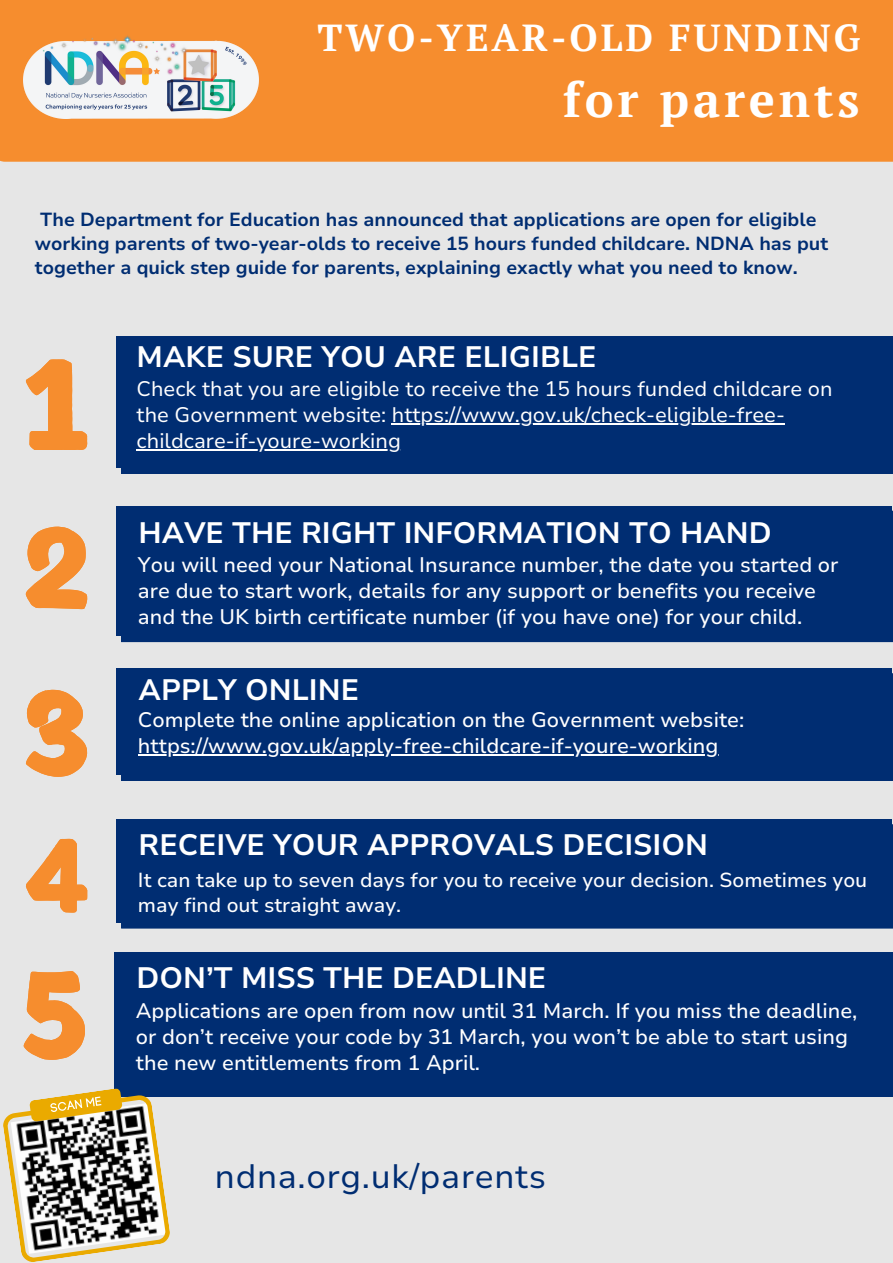
<style>
.page{position:relative;width:893px;height:1263px;background:#e6e6e6}
.page>*{position:absolute;margin:0;border:0;box-sizing:border-box;transform-origin:0 0}
.t1{font:700 48.75px "PT Serif";letter-spacing:.08em;color:#fff}
.t2{font:700 37.5px "PT Serif";letter-spacing:.08em;color:#fff}
.t3{font:33.75px "Nunito Sans 10 pt";letter-spacing:.02em;color:#002d72}
.t4{font:700 29.47px "Nunito Sans 10 pt";color:#fff}
.t5{font:500 21px/25.9px "Nunito Sans 10 pt";color:#fff}
.t6{font:21px/25.9px "Nunito Sans 10 pt";color:#fff}
.t7{font:500 20.25px/25.3px "Nunito Sans 10 pt";color:#fff}
.t8{font:700 18.9px/23.6px "Nunito Sans 10 pt";color:#002d72}
</style>
<div class="page">
<svg style="left:26px;top:359px;width:61px;height:91px"></svg>
<div style="left:171px;top:1091px;width:722px;height:6px;background:#002d72"></div>
<div style="left:114px;top:953px;width:779px;height:138px;background:#002d72"></div>
<svg style="left:26px;top:839px;width:61px;height:73px"></svg>
<div style="left:121px;top:824px;width:772px;height:104px;background:#002d72"></div>
<div style="left:116px;top:819px;width:775px;height:103px;background:#002d72"></div>
<svg style="left:26px;top:526px;width:61px;height:83px"></svg>
<div style="left:121px;top:511px;width:772px;height:131px;background:#002d72"></div>
<div style="left:116px;top:506px;width:775px;height:130px;background:#002d72"></div>
<svg style="left:26px;top:690px;width:61px;height:87px"></svg>
<div style="left:121px;top:673px;width:772px;height:108px;background:#002d72"></div>
<div style="left:116px;top:668px;width:775px;height:106px;background:#002d72"></div>
<svg style="left:24px;top:971px;width:61px;height:89px"></svg>
<div style="left:121px;top:468px;width:772px;height:6px;background:#002d72"></div>
<div style="left:116px;top:337px;width:777px;height:131px;background:#002d72"></div>
<hr style="left:392px;top:423px;width:393px;height:2px;background:#fff">
<hr style="left:137px;top:449px;width:264px;height:2px;background:#fff">
<hr style="left:138px;top:754px;width:580px;height:2px;background:#fff">
<svg style="left:3px;top:1088px;width:168px;height:174px"></svg>
<svg style="left:0;top:152px;width:893px;height:10px;background:#f58f33"></svg>
<div style="left:0;top:0;width:893px;height:152px;background:#f68d2e"></div>
<div style="left:5px;top:0;width:888px;height:147px;background:#f68d2e"></div>
<img style="left:23px;top:35px;width:236px;height:83px">
<p class="t2" style="left:317px;top:12px;width:544px">TWO-YEAR-OLD FUNDING</p>
<p class="t1" style="left:563px;top:66px;width:298px">for parents</p>
<p class="t8" style="left:35px;top:208px;width:794px">The Department for Education has announced that applications are open for eligible working parents of two-year-olds to receive 15 hours funded childcare. NDNA has put together a quick step guide for parents, explaining exactly what you need to know.</p>
<p class="t4" style="left:137px;top:338px;width:461px">MAKE SURE YOU ARE ELIGIBLE</p>
<p class="t6" style="left:137px;top:377px;width:697px">Check that you are eligible to receive the 15 hours funded childcare on the Government website: https://www.gov.uk/check-eligible-free&shy;childcare-if-youre-working</p>
<p class="t4" style="left:139px;top:513px;width:635px">HAVE THE RIGHT INFORMATION TO HAND</p>
<p class="t5" style="left:138px;top:552px;width:702px">You will need your National Insurance number, the date you started or are due to start work, details for any support or benefits you receive and the UK birth certificate number (if you have one) for your child.</p>
<p class="t4" style="left:139px;top:670px;width:222px">APPLY ONLINE</p>
<p class="t5" style="left:138px;top:707px;width:608px">Complete the online application on the Government website: https://www.gov.uk/apply-free-childcare-if-youre-working</p>
<p class="t4" style="left:139px;top:825px;width:571px">RECEIVE YOUR APPROVALS DECISION</p>
<p class="t7" style="left:138px;top:867px;width:731px">It can take up to seven days for you to receive your decision. Sometimes you may find out straight away.</p>
<p class="t4" style="left:136px;top:958px;width:411px">DON’T MISS THE DEADLINE</p>
<p class="t5" style="left:136px;top:998px;width:723px">Applications are open from now until 31 March. If you miss the deadline, or don’t receive your code by 31 March, you won’t be able to start using the new entitlements from 1 April.</p>
<p class="t3" style="left:215px;top:1154px;width:333px">ndna.org.uk/parents</p>
</div>
